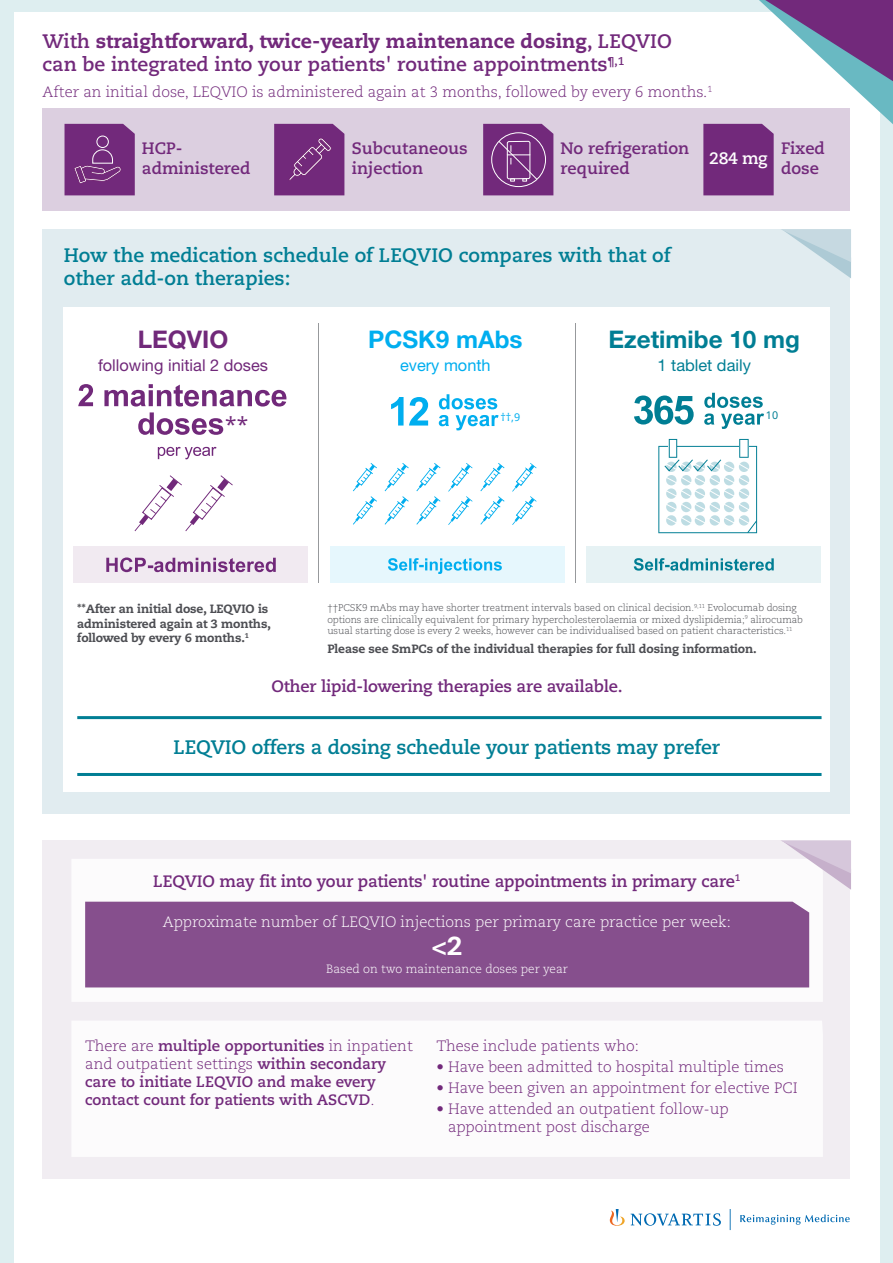
<style>
.page{position:relative;width:893px;height:1263px;background:#deeef0}
.page>*{position:absolute;margin:0;border:0;box-sizing:border-box;transform-origin:0 0}
.t1{font:800 25.8px "Caecilia";color:#fff}
.t2{font:700 24.3px "Helvetica Neue LT Std";color:#007e94}
.t3{font:700 24.3px "Helvetica Neue LT Std";color:#00aeef}
.t4{font:700 24.3px "Helvetica Neue LT Std";color:#71297a}
.t5{font:20.85px "Noto Sans";color:#71297a}
.t6{font:700 19.5px/23.4px "Caecilia";color:#007e94}
.t7{font:700 19.5px/23.4px "Caecilia";color:#72297b}
.t8{font:700 16.5px/19.8px "Caecilia";letter-spacing:-.01em;color:#72297b}
.t9{font:700 16.5px "Caecilia";color:#fff}
.t10{font:16.35px "Helvetica Neue LT Std";color:#71297a}
.t11{font:16.35px "Helvetica Neue LT Std";color:#007e94}
.t12{font:16.35px "Helvetica Neue LT Std";color:#00aeef}
.t13{font:300 15px/18px "Caecilia";color:#72297b}
.t14{font:700 15px/18px "Caecilia";color:#72297b}
.t15{font:300 15px "Caecilia";color:#fff}
.t16{font:800 12px/14.4px "Caecilia";letter-spacing:-.01em;color:#4d4e53}
.t17{font:300 12px "Caecilia";color:#fff}
.t18{font:10.65px "Noto Sans";color:#00aeef}
.t19{font:10.65px "Noto Sans";color:#007e94}
.t20{font:300 9.75px/11.7px "Caecilia";letter-spacing:-.01em;color:#4d4e53}
.s1{font-weight:800}
.s2{font-weight:300}
</style>
<div class="page">
<div style="left:14px;top:12px;width:865px;height:1251px;background:#fff"></div>
<svg style="left:631px;top:1209px;width:219px;height:21px"></svg>
<svg style="left:610px;top:1209px;width:15px;height:17px"></svg>
<div style="left:43px;top:229px;width:807px;height:584px;background:#e1ecf0"></div>
<div style="left:43px;top:840px;width:807px;height:339px;background:#f1edf2"></div>
<div style="left:72px;top:859px;width:751px;height:143px;background:#fcfbfc"></div>
<div style="left:72px;top:1021px;width:751px;height:136px;background:#fcfbfc"></div>
<div style="left:85px;top:902px;width:724px;height:85px;background:#864f8d"></div>
<div style="left:43px;top:108px;width:807px;height:102px;background:#dccfe0"></div>
<svg style="left:65px;top:124px;width:70px;height:71px;background:#783280"></svg>
<div style="left:96px;top:136px;width:13px;height:12px;border:1px solid #fff;border-radius:50%"></div>
<svg style="left:274px;top:124px;width:70px;height:71px;background:#77317f"></svg>
<svg style="left:703px;top:0;width:190px;height:195px"></svg>
<svg style="left:483px;top:124px;width:70px;height:71px;background:#7e3b86"></svg>
<svg style="left:781px;top:229px;width:70px;height:49px"></svg>
<svg style="left:780px;top:840px;width:71px;height:50px"></svg>
<div style="left:63px;top:308px;width:767px;height:484px;background:#fff"></div>
<hr style="left:319px;top:323px;width:1px;height:259px;background:#97999c">
<hr style="left:575px;top:323px;width:1px;height:259px;background:#97999c">
<svg style="left:391px;top:397px;width:37px;height:28px"></svg>
<svg style="left:439px;top:394px;width:60px;height:36px"></svg>
<svg style="left:634px;top:395px;width:60px;height:29px"></svg>
<svg style="left:704px;top:393px;width:60px;height:36px"></svg>
<svg style="left:158px;top:447px;width:58px;height:12px"></svg>
<svg style="left:78px;top:384px;width:208px;height:51px"></svg>
<div style="left:73px;top:546px;width:235px;height:36px;background:#f1eaf1"></div>
<svg style="left:330px;top:546px;width:234px;height:36px;background:#d6f1fb"></svg>
<svg style="left:586px;top:546px;width:235px;height:36px;background:#d2e8eb"></svg>
<svg style="left:106px;top:557px;width:170px;height:15px"></svg>
<svg style="left:135px;top:475px;width:98px;height:56px"></svg>
<svg style="left:353px;top:463px;width:24px;height:62px"></svg>
<svg style="left:385px;top:463px;width:24px;height:62px"></svg>
<svg style="left:416px;top:463px;width:24px;height:62px"></svg>
<svg style="left:480px;top:463px;width:24px;height:62px"></svg>
<svg style="left:448px;top:463px;width:25px;height:62px"></svg>
<svg style="left:512px;top:463px;width:25px;height:62px"></svg>
<svg style="left:658px;top:439px;width:99px;height:94px"></svg>
<hr style="left:77px;top:716px;width:744px;height:3px;background:#007e94">
<hr style="left:77px;top:773px;width:744px;height:3px;background:#007e94">
<p class="t7" style="left:43px;top:30px;width:631px">With <span class="s1">straightforward, twice-yearly maintenance dosing</span>, LEQVIO can be integrated into your patients' routine appointments<sup>¶,1</sup></p>
<p class="t13" style="left:43px;top:83px;width:671px">After an initial dose, LEQVIO is administered again at 3 months, followed by every 6 months.<sup>1</sup></p>
<p class="t8" style="left:142px;top:138px;width:110px">HCP&shy;administered</p>
<p class="t8" style="left:560px;top:138px;width:130px">No refrigeration required</p>
<p class="t8" style="left:352px;top:138px;width:117px">Subcutaneous injection</p>
<p class="t8" style="left:781px;top:138px;width:45px">Fixed dose</p>
<p class="t9" style="left:709px;top:149px;width:60px">284 mg</p>
<p class="t6" style="left:64px;top:244px;width:608px">How the medication schedule of LEQVIO compares with that of other add-on therapies:</p>
<p class="t4" style="left:138px;top:324px;width:92px">LEQVIO</p>
<p class="t10" style="left:98px;top:356px;width:172px">following initial 2 doses</p>
<p class="t3" style="left:368px;top:324px;width:156px">PCSK9 mAbs</p>
<p class="t12" style="left:400px;top:356px;width:92px">every month</p>
<p class="t2" style="left:608px;top:324px;width:193px">Ezetimibe 10 mg</p>
<p class="t11" style="left:657px;top:356px;width:95px">1 tablet daily</p>
<p class="t5" style="left:225px;top:409px;width:24px">**</p>
<p class="t18" style="left:500px;top:409px;width:21px">††,9</p>
<p class="t19" style="left:766px;top:408px;width:14px">10</p>
<p class="t16" style="left:77px;top:602px;width:195px">**After an initial dose, LEQVIO is administered again at 3 months, followed by every 6 months.<sup>1</sup></p>
<p class="t20" style="left:327px;top:602px;width:477px">††PCSK9 mAbs may have shorter treatment intervals based on clinical decision.<sup>9,11</sup> Evolocumab dosing options are clinically equivalent for primary hypercholesterolaemia or mixed dyslipidemia;<sup>9</sup> alirocumab usual starting dose is every 2 weeks, however can be individualised based on patient characteristics.<sup>11</sup></p>
<p class="t16" style="left:327px;top:642px;width:431px">Please see SmPCs of the individual therapies for full dosing information.</p>
<p class="t8" style="left:271px;top:676px;width:353px">Other lipid-lowering therapies are available.</p>
<p class="t6" style="left:173px;top:735px;width:548px">LEQVIO offers a dosing schedule your patients may prefer</p>
<p class="t8" style="left:153px;top:871px;width:589px">LEQVIO may fit into your patients' routine appointments in primary care<sup>1</sup></p>
<p class="t15" style="left:163px;top:913px;width:570px">Approximate number of LEQVIO injections per primary care practice per week:</p>
<p class="t1" style="left:432px;top:930px;width:32px">&lt;2</p>
<p class="t17" style="left:326px;top:962px;width:243px">Based on two maintenance doses per year</p>
<p class="t14" style="left:85px;top:1037px;width:329px"><span class="s2">There are</span> multiple opportunities <span class="s2">in inpatient and outpatient settings</span> within secondary care to initiate LEQVIO and make every contact count for patients with ASCVD<span class="s2">.</span></p>
<p class="t13" style="left:436px;top:1037px;width:204px">These include patients who:</p>
<p class="t13" style="left:436px;top:1058px;width:349px">• Have been admitted to hospital multiple times</p>
<p class="t13" style="left:436px;top:1079px;width:363px">• Have been given an appointment for elective PCI</p>
<p class="t13" style="left:448px;top:1100px;width:282px;text-indent:-12px">• Have attended an outpatient follow-up appointment post discharge</p>
</div>
